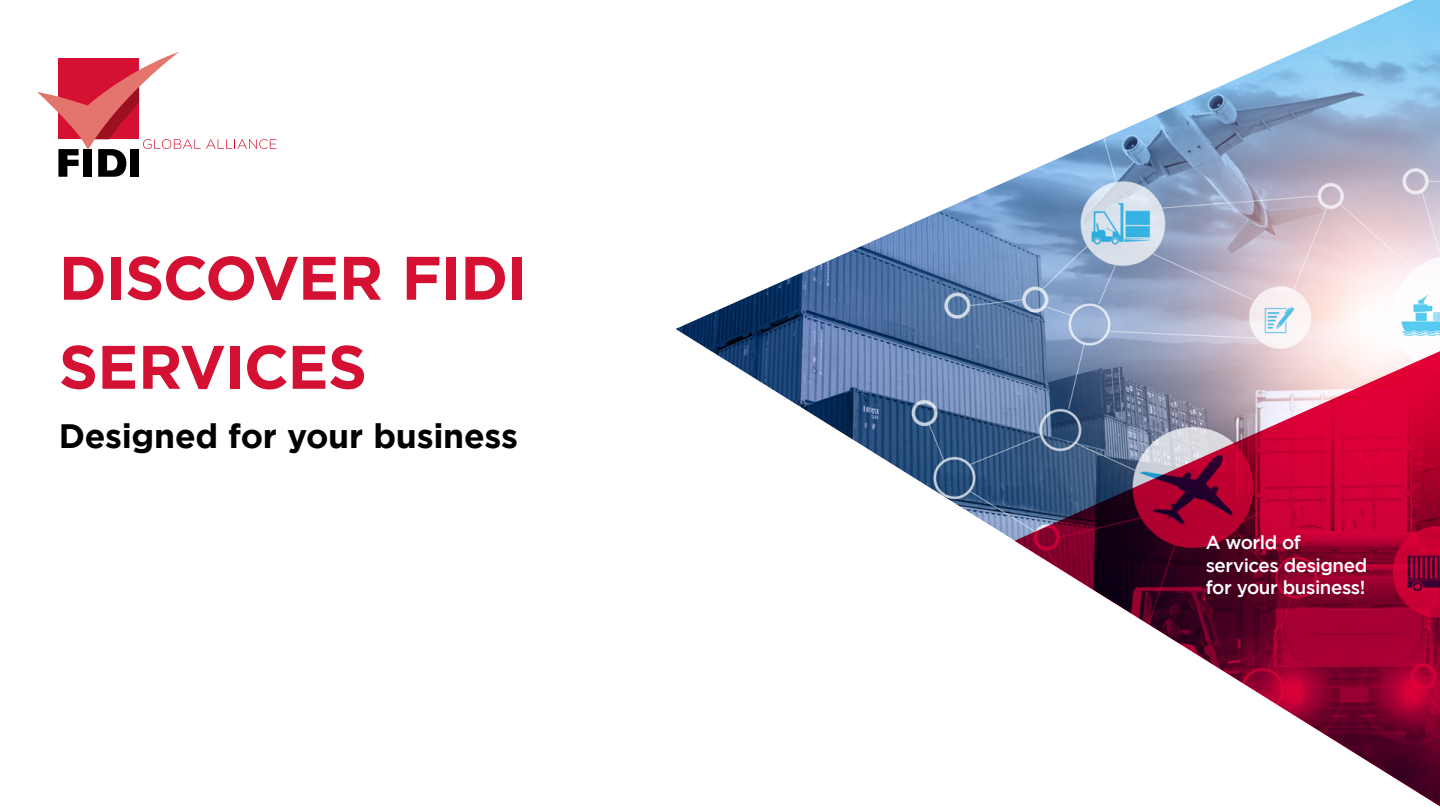
<style>
.page{position:relative;width:1440px;height:810px;background:#fff}
.page>*{position:absolute;margin:0;border:0;box-sizing:border-box;transform-origin:0 0}
.t1{font:700 61.28px/89.1px "Gotham";letter-spacing:-.02em;color:#d41132}
.t2{font:700 33.75px "Gotham";letter-spacing:-.01em;color:#000}
.t3{font:500 18.75px/22.5px "Gotham";letter-spacing:-.025em;color:#fff}
</style>
<div class="page">
<img style="left:676px;top:0;width:764px;height:541px">
<svg style="left:1015px;top:198px;width:425px;height:609px"></svg>
<svg style="left:37px;top:52px;width:240px;height:125px"></svg>
<h1 class="t1" style="left:59px;top:232px;width:470px">DISCOVER FIDI<br>SERVICES</h1>
<h2 class="t2" style="left:59px;top:416px;width:461px">Designed for your business</h2>
<p class="t3" style="left:1206px;top:531px;width:163px">A world of services designed for your business!</p>
</div>
